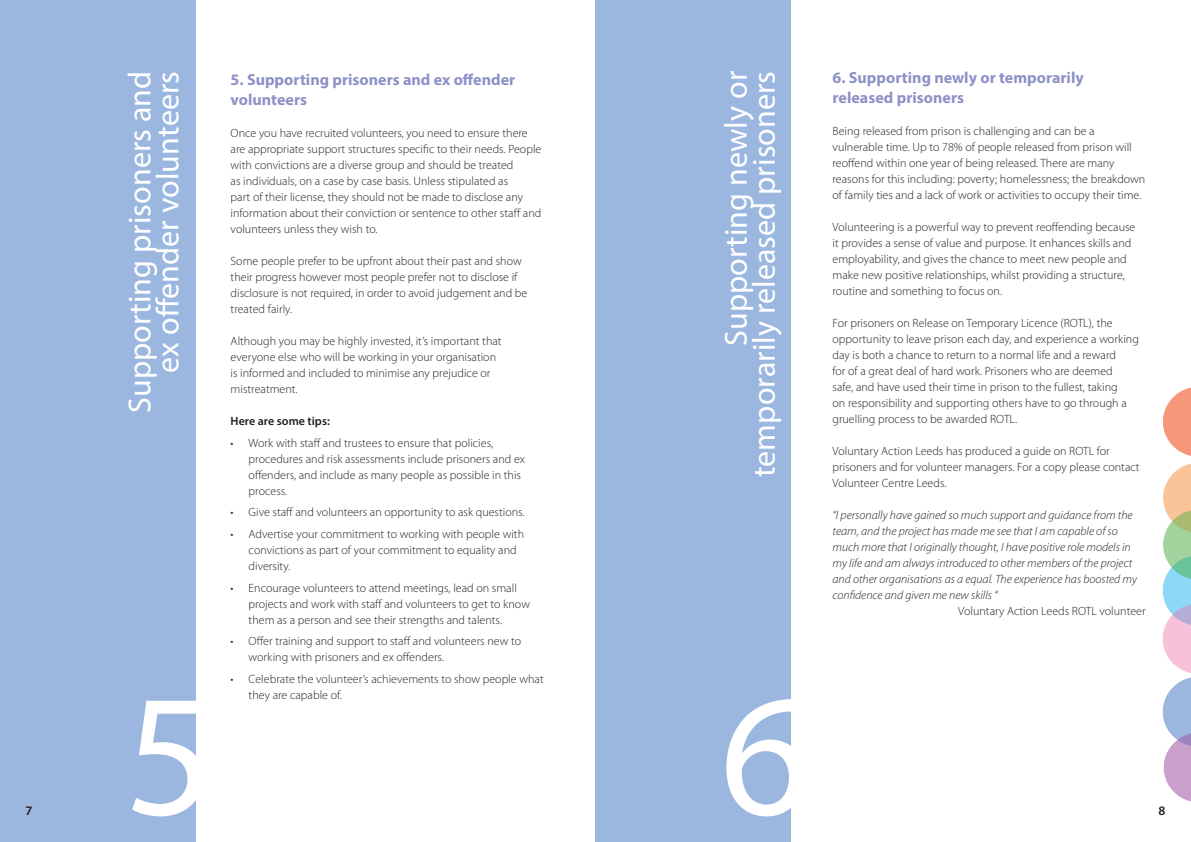
<style>
.page{position:relative;width:1191px;height:842px;background:#fff}
.page>*{position:absolute;margin:0;border:0;box-sizing:border-box;transform-origin:0 0}
.t1{font:175px "Myriad Pro";color:#fff}
.t2{font:32px/28px "Myriad Pro";color:#fff;text-align:right}
.t3{font:700 16px/20px "Myriad Pro";color:#8e91c7}
.t4{font:600 13px "Myriad Pro";color:#231f20}
.t5{font:300 12px/16px "Myriad Pro";color:#231f20}
.t6{font:italic 300 12px/16px "Myriad Pro";color:#231f20}
.t7{font:600 12px "Myriad Pro";color:#231f20}
</style>
<div class="page">
<img style="left:1162px;top:387px;width:29px;height:415px">
<div style="left:0;top:0;width:196px;height:842px;background:#9bb7df"></div>
<div style="left:595px;top:0;width:196px;height:842px;background:#9bb7df"></div>
<p class="t4" style="left:26px;top:802px;width:8px">7</p>
<p class="t2" style="left:125px;top:413px;width:344px;rotate:-90deg">Supporting prisoners and ex offender volunteers</p>
<p class="t2" style="left:721px;top:346px;width:277px;rotate:-90deg">Supporting newly or</p>
<p class="t2" style="left:749px;top:477px;width:408px;rotate:-90deg">temporarily released prisoners</p>
<p class="t3" style="left:231px;top:69px;width:286px">5. Supporting prisoners and ex offender volunteers</p>
<p class="t5" style="left:231px;top:125px;width:312px">Once you have recruited volunteers, you need to ensure there are appropriate support structures specific to their needs. People with convictions are a diverse group and should be treated<br>as individuals, on a case by case basis. Unless stipulated as<br>part of their license, they should not be made to disclose any information about their conviction or sentence to other staff and volunteers unless they wish to.</p>
<p class="t5" style="left:231px;top:253px;width:298px">Some people prefer to be upfront about their past and show their progress however most people prefer not to disclose if disclosure is not required, in order to avoid judgement and be treated fairly.</p>
<p class="t5" style="left:231px;top:333px;width:272px">Although you may be highly invested, it’s important that everyone else who will be working in your organisation is informed and included to minimise any prejudice or mistreatment.</p>
<p class="t7" style="left:231px;top:413px;width:101px">Here are some tips:</p>
<p class="t5" style="left:249px;top:435px;width:278px;text-indent:-18px">• Work with staff and trustees to ensure that policies, procedures and risk assessments include prisoners and ex offenders, and include as many people as possible in this process.</p>
<p class="t5" style="left:231px;top:504px;width:295px">• Give staff and volunteers an opportunity to ask questions.</p>
<p class="t5" style="left:249px;top:526px;width:277px;text-indent:-18px">• Advertise your commitment to working with people with convictions as part of your commitment to equality and diversity.</p>
<p class="t5" style="left:249px;top:580px;width:283px;text-indent:-18px">• Encourage volunteers to attend meetings, lead on small projects and work with staff and volunteers to get to know them as a person and see their strengths and talents.</p>
<p class="t5" style="left:249px;top:633px;width:274px;text-indent:-18px">• Offer training and support to staff and volunteers new to working with prisoners and ex offenders.</p>
<p class="t5" style="left:249px;top:671px;width:296px;text-indent:-18px">• Celebrate the volunteer’s achievements to show people what they are capable of.</p>
<p class="t1" style="left:125px;top:648px;width:91px">5</p>
<p class="t1" style="left:720px;top:648px;width:91px">6</p>
<p class="t3" style="left:832px;top:67px;width:253px">6. Supporting newly or temporarily released prisoners</p>
<p class="t5" style="left:832px;top:123px;width:314px">Being released from prison is challenging and can be a vulnerable time. Up to 78% of people released from prison will reoffend within one year of being released. There are many reasons for this including: poverty; homelessness; the breakdown of family ties and a lack of work or activities to occupy their time.</p>
<p class="t5" style="left:832px;top:219px;width:304px">Volunteering is a powerful way to prevent reoffending because it provides a sense of value and purpose. It enhances skills and employability, and gives the chance to meet new people and make new positive relationships, whilst providing a structure, routine and something to focus on.</p>
<p class="t5" style="left:832px;top:315px;width:308px">For prisoners on Release on Temporary Licence (ROTL), the opportunity to leave prison each day, and experience a working day is both a chance to return to a normal life and a reward<br>for of a great deal of hard work. Prisoners who are deemed<br>safe, and have used their time in prison to the fullest, taking<br>on responsibility and supporting others have to go through a gruelling process to be awarded ROTL.</p>
<p class="t5" style="left:832px;top:443px;width:309px">Voluntary Action Leeds has produced a guide on ROTL for prisoners and for volunteer managers. For a copy please contact<br>Volunteer Centre Leeds.</p>
<p class="t6" style="left:832px;top:507px;width:306px">“I personally have gained so much support and guidance from the team, and the project has made me see that I am capable of so much more that I originally thought, I have positive role models in my life and am always introduced to other members of the project and other organisations as a equal. The experience has boosted my confidence and given me new skills “</p>
<p class="t5" style="left:958px;top:603px;width:189px">Voluntary Action Leeds ROTL volunteer</p>
<p class="t4" style="left:1158px;top:802px;width:8px">8</p>
</div>
